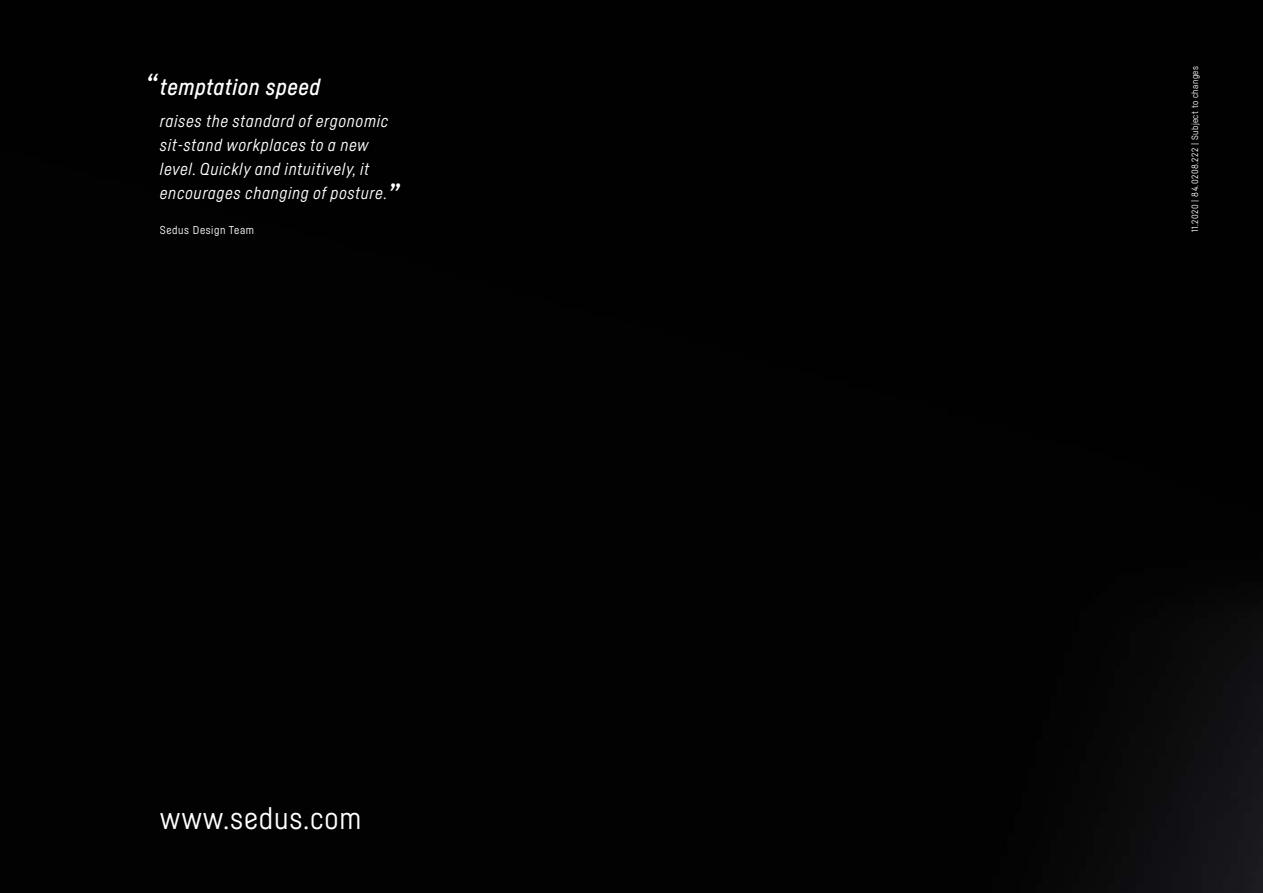
<style>
.page{position:relative;width:1263px;height:893px;background:#020202}
.page>*{position:absolute;margin:0;border:0;box-sizing:border-box;transform-origin:0 0}
.t1{font:30px "Sedus Sans";letter-spacing:.025em;color:#fff}
.t2{font:italic 500 30px "Sedus Sans";color:#fff}
.t3{font:italic 500 22.5px "Sedus Sans";letter-spacing:.025em;color:#fff}
.t4{font:italic 16.8px/23.9px "Sedus Sans";letter-spacing:.04em;color:#fff}
.t5{font:11.25px "Sedus Sans";letter-spacing:.05em;color:#fff}
.t6{font:9px "Sedus Sans";letter-spacing:.05em;color:#fff}
</style>
<div class="page">
<h1 class="t2" style="left:145px;top:66px;width:14px">“</h1>
<h2 class="t3" style="left:160px;top:74px;width:162px">temptation speed</h2>
<p class="t4" style="left:160px;top:109px;width:230px">raises the standard of ergonomic sit-stand workplaces to a new level. Quickly and intuitively, it encourages changing of posture.</p>
<h1 class="t2" style="left:387px;top:177px;width:13px">”</h1>
<p class="t5" style="left:160px;top:223px;width:96px">S‡dus Design Team</p>
<h1 class="t1" style="left:160px;top:800px;width:203px">www.sedus.com</h1>
<p class="t6" style="left:1190px;top:232px;width:168px;rotate:-90deg">11.2020 | 84.0208.222 | Subject to changes</p>
</div>
